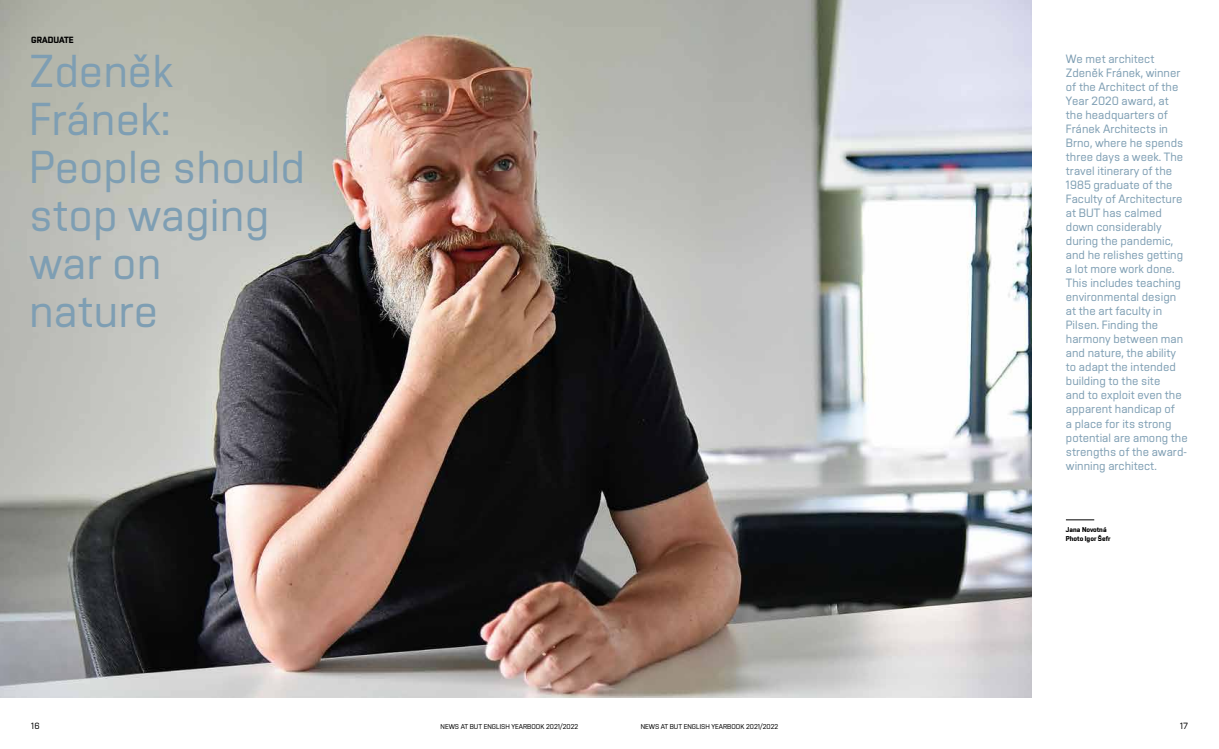
<style>
.page{position:relative;width:1219px;height:749px;background:#fff}
.page>*{position:absolute;margin:0;border:0;box-sizing:border-box;transform-origin:0 0}
.t1{font:46px/48px "Vafle Light VUT";color:#7e9eb3}
.t2{font:12px/14px "Vafle Light VUT";color:#7e9eb3}
.t3{font:700 9px "Vafle VUT";letter-spacing:.01em;color:#000}
.t4{font:9px "Vafle Light VUT";color:#000}
.t5{font:7px "Vafle Light VUT";color:#000}
.t6{font:700 7px/9px "Vafle VUT";color:#000}
</style>
<div class="page">
<img style="left:0;top:0;width:1032px;height:697px">
<svg style="left:1066px;top:519px;width:28px;height:1px"></svg>
<p class="t3" style="left:31px;top:35px;width:44px">GRADUATE</p>
<h1 class="t1" style="left:29px;top:46px;width:278px">Zdeněk<br>Fránek:<br>People should stop waging war on<br>nature</h1>
<p class="t2" style="left:1066px;top:52px;width:123px">We met architect<br>Zdeněk Fránek, winner of the Architect of the<br>Year 2020 award, at the headquarters of<br>Fránek Architects in<br>Brno, where he spends three days a week. The travel itinerary of the<br>1985 graduate of the<br>Faculty of Architecture at BUT has calmed down considerably during the pandemic, and he relishes getting a lot more work done.<br>This includes teaching environmental design at the art faculty in<br>Pilsen. Finding the harmony between man and nature, the ability to adapt the intended building to the site<br>and to exploit even the apparent handicap of<br>a place for its strong potential are among the strengths of the award&shy;winning architect.</p>
<p class="t6" style="left:1066px;top:524px;width:46px">Jana Novotná<br>Photo Igor Šefr</p>
<p class="t4" style="left:31px;top:720px;width:10px">16</p>
<p class="t5" style="left:441px;top:722px;width:139px">NEWS AT BUT ENGLISH YEARBOOK 2021/2022</p>
<p class="t5" style="left:641px;top:722px;width:139px">NEWS AT BUT ENGLISH YEARBOOK 2021/2022</p>
<p class="t4" style="left:1180px;top:720px;width:9px">17</p>
</div>
